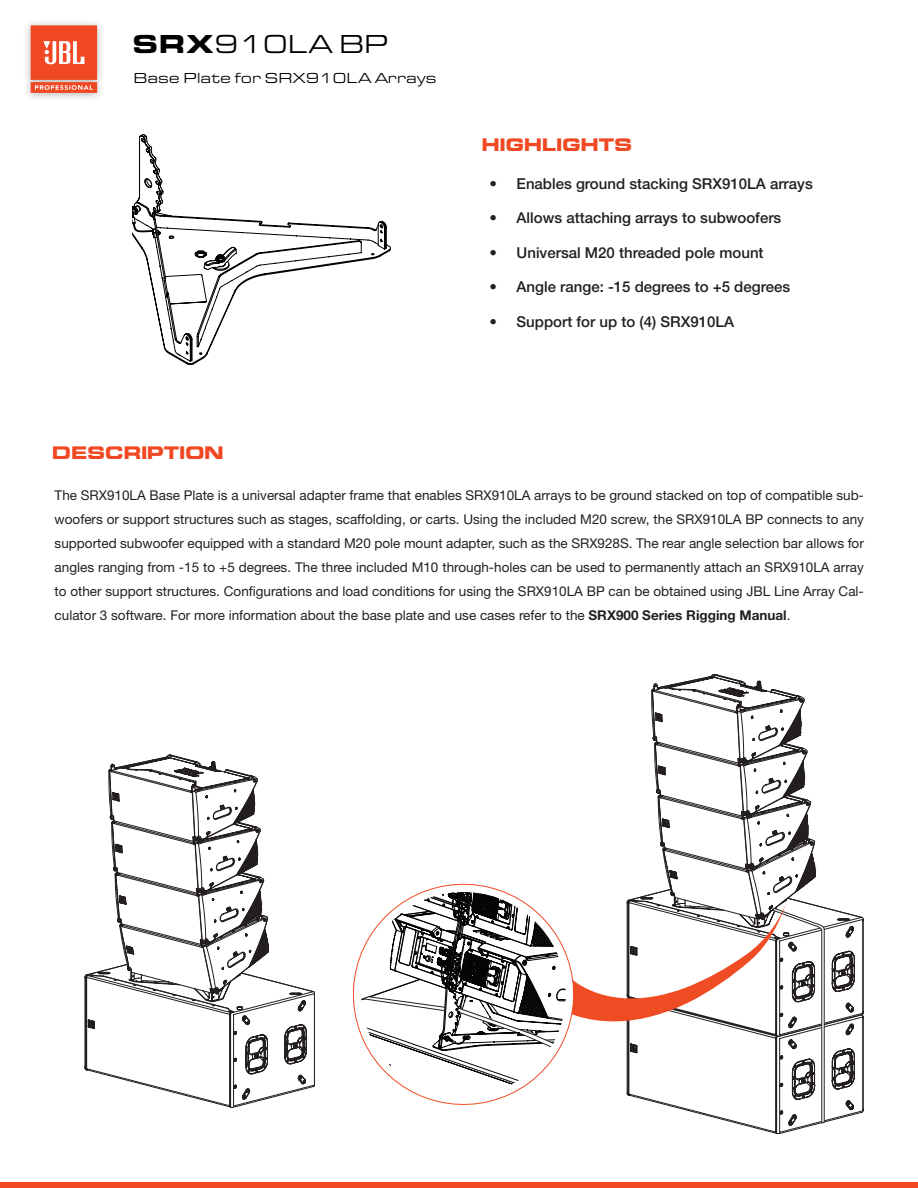
<style>
.page{position:relative;width:918px;height:1188px;background:#fff}
.page>*{position:absolute;margin:0;border:0;box-sizing:border-box;transform-origin:0 0}
.t1{font:27px "Eurostile Ext";color:#000}
.Titles{font:700 18px "Eddmond";color:#f04822}
.t2{font:500 15px "Helvetica Neue";color:#231f20}
.t3{font:15px "Eurostile Ext";letter-spacing:.005em;color:#000}
.Description{font:13.5px/24px "Helvetica Neue";color:#231f20;text-align:justify}
.s1{font-weight:900}
.s2{font-weight:700}
</style>
<div class="page">
<div style="left:22px;top:19px;width:84px;height:84px;background:#231f20;opacity:.3"></div>
<svg style="left:31px;top:25px;width:66px;height:68px;background:#f06545"></svg>
<div style="left:0;top:1182px;width:918px;height:6px;background:#f04822"></div>
<svg style="left:85px;top:755px;width:230px;height:353px"></svg>
<svg style="left:361px;top:674px;width:502px;height:460px"></svg>
<svg style="left:132px;top:135px;width:259px;height:230px"></svg>
<h1 class="t1" style="left:132px;top:25px;width:258px"><span class="s1">SRX</span>910LA BP</h1>
<p class="t3" style="left:134px;top:67px;width:305px">Base Plate for SRX910LA Arrays</p>
<p class="Titles" style="left:52px;top:441px;width:173px">DESCRIPTION</p>
<p class="Titles" style="left:482px;top:132px;width:152px">HIGHLIGHTS</p>
<p class="t2" style="left:490px;top:171px;width:325px">• Enables ground stacking SRX910LA arrays</p>
<p class="t2" style="left:490px;top:206px;width:293px">• Allows attaching arrays to subwoofers</p>
<p class="t2" style="left:490px;top:240px;width:276px">• Universal M20 threaded pole mount</p>
<p class="t2" style="left:490px;top:275px;width:302px">• Angle range: -15 degrees to +5 degrees</p>
<p class="t2" style="left:490px;top:309px;width:246px">• Support for up to (4) SRX910LA</p>
<p class="Description" style="left:55px;top:484px;width:811px">The SRX910LA Base Plate is a universal adapter frame that enables SRX910LA arrays to be ground stacked on top of compatible sub&shy;woofers or support structures such as stages, scaffolding, or carts. Using the included M20 screw, the SRX910LA BP connects to any supported subwoofer equipped with a standard M20 pole mount adapter, such as the SRX928S. The rear angle selection bar allows for angles ranging from -15 to +5 degrees. The three included M10 through-holes can be used to permanently attach an SRX910LA array to other support structures. Configurations and load conditions for using the SRX910LA BP can be obtained using JBL Line Array Cal&shy;culator 3 software. For more information about the base plate and use cases refer to the <span class="s2">SRX900 Series Rigging Manual</span>.</p>
</div>
